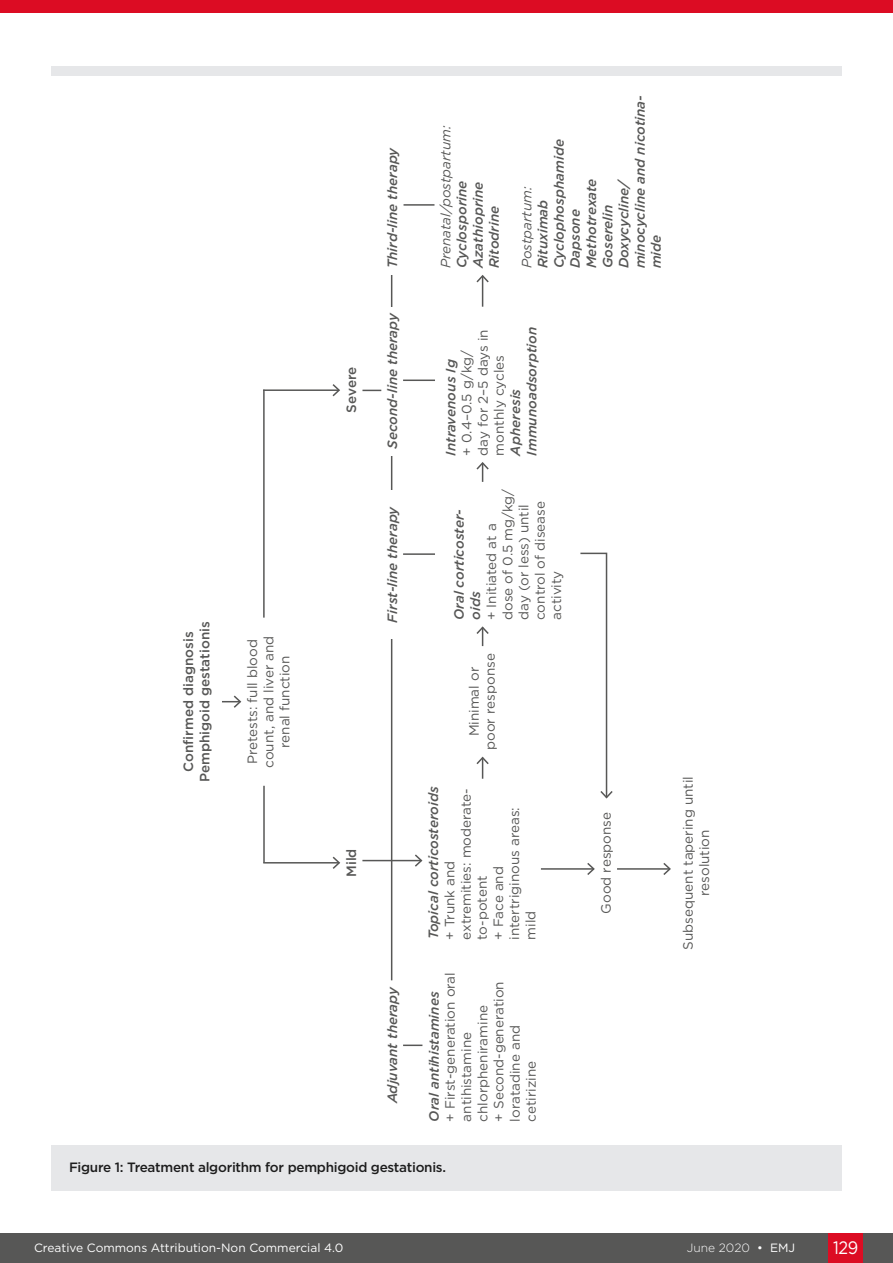
<style>
.page{position:relative;width:893px;height:1263px;background:#fff}
.page>*{position:absolute;margin:0;border:0;box-sizing:border-box;transform-origin:0 0}
.t1{font:18px "Gotham";color:#fff;scale:.9 1}
.t2{font:13.5px/16.2px "Gotham";color:#575756}
.t3{font:italic 500 13.5px/16.2px "Gotham";color:#575756}
.t4{font:500 13.5px "Gotham";letter-spacing:-.02em;color:#1d1d1d}
.t5{font:500 13.5px "Gotham";color:#575756}
.t6{font:italic 13.5px "Gotham";color:#575756}
.t7{font:12px "Gotham";color:#fff}
.t8{font:300 12px "Gotham";color:#fff}
.s1{font-weight:400}
</style>
<div class="page">
<div style="left:0;top:1233px;width:893px;height:30px;background:#575756"></div>
<div style="left:829px;top:1233px;width:34px;height:30px;background:#dc0c23"></div>
<div style="left:0;top:0;width:893px;height:13px;background:#dc0c23"></div>
<svg style="left:222px;top:695px;width:20px;height:13px"></svg>
<hr style="left:263px;top:862px;width:76px;height:1px;background:#575756">
<svg style="left:331px;top:856px;width:10px;height:13px"></svg>
<hr style="left:263px;top:786px;width:2px;height:77px;background:#575756">
<hr style="left:263px;top:389px;width:76px;height:2px;background:#575756">
<svg style="left:331px;top:384px;width:9px;height:13px"></svg>
<hr style="left:263px;top:390px;width:2px;height:228px;background:#575756">
<svg style="left:403px;top:1044px;width:19px;height:2px"></svg>
<hr style="left:391px;top:145px;width:1px;height:835px;background:#575756">
<div style="left:381px;top:491px;width:22px;height:148px;background:#fff"></div>
<div style="left:381px;top:307px;width:22px;height:148px;background:#fff"></div>
<div style="left:381px;top:141px;width:22px;height:134px;background:#fff"></div>
<hr style="left:403px;top:553px;width:32px;height:2px;background:#575756">
<hr style="left:403px;top:379px;width:32px;height:2px;background:#575756">
<hr style="left:403px;top:204px;width:31px;height:2px;background:#575756">
<svg style="left:476px;top:756px;width:13px;height:23px"></svg>
<svg style="left:476px;top:626px;width:13px;height:20px"></svg>
<svg style="left:476px;top:462px;width:13px;height:20px"></svg>
<hr style="left:482px;top:276px;width:1px;height:31px;background:#575756">
<svg style="left:476px;top:275px;width:13px;height:9px"></svg>
<hr style="left:541px;top:868px;width:53px;height:2px;background:#575756">
<svg style="left:586px;top:863px;width:9px;height:12px"></svg>
<hr style="left:617px;top:868px;width:53px;height:2px;background:#575756">
<svg style="left:662px;top:863px;width:9px;height:12px"></svg>
<div style="left:51px;top:67px;width:791px;height:9px;background:#e6e7e9"></div>
<div style="left:51px;top:1145px;width:791px;height:45px;background:#e6e7e9"></div>
<svg style="left:362px;top:390px;width:19px;height:1px"></svg>
<hr style="left:362px;top:860px;width:59px;height:1px;background:#575756">
<svg style="left:413px;top:854px;width:10px;height:13px"></svg>
<svg style="left:580px;top:552px;width:33px;height:247px"></svg>
<p class="t5" style="left:180px;top:772px;width:142px;rotate:-90deg">Confirmed diagnosis</p>
<p class="t5" style="left:196px;top:782px;width:162px;rotate:-90deg">Pemphigoid gestationis</p>
<p class="t2" style="left:244px;top:768px;width:134px;text-align:center;rotate:-90deg">Pretests: full blood count, and liver and renal function</p>
<p class="t5" style="left:342px;top:412px;width:47px;rotate:-90deg">Severe</p>
<p class="t5" style="left:342px;top:877px;width:30px;rotate:-90deg">Mild</p>
<p class="t3" style="left:384px;top:268px;width:123px;rotate:-90deg">Third-line therapy</p>
<p class="t3" style="left:384px;top:449px;width:138px;rotate:-90deg">Second-line therapy</p>
<p class="t3" style="left:384px;top:623px;width:119px;rotate:-90deg">First-line therapy</p>
<p class="t3" style="left:384px;top:1103px;width:119px;rotate:-90deg">Adjuvant therapy</p>
<p class="t6" style="left:437px;top:268px;width:144px;rotate:-90deg">Prenatal/postpartum:</p>
<p class="t3" style="left:453px;top:268px;width:89px;rotate:-90deg">Cyclosporine</p>
<p class="t3" style="left:470px;top:268px;width:88px;rotate:-90deg">Azathioprine</p>
<p class="t3" style="left:486px;top:268px;width:64px;rotate:-90deg">Ritodrine</p>
<p class="t3" style="left:632px;top:268px;width:175px;rotate:-90deg">minocycline and nicotina&shy;mide</p>
<p class="t3" style="left:551px;top:268px;width:131px;rotate:-90deg">Cyclophosphamide</p>
<p class="t3" style="left:615px;top:268px;width:93px;rotate:-90deg">Doxycycline/</p>
<p class="t3" style="left:583px;top:268px;width:91px;rotate:-90deg">Methotrexate</p>
<p class="t6" style="left:518px;top:268px;width:83px;rotate:-90deg">Postpartum:</p>
<p class="t3" style="left:534px;top:268px;width:70px;rotate:-90deg">Rituximab</p>
<p class="t3" style="left:599px;top:268px;width:65px;rotate:-90deg">Goserelin</p>
<p class="t3" style="left:567px;top:268px;width:61px;rotate:-90deg">Dapsone</p>
<p class="t3" style="left:523px;top:455px;width:130px;rotate:-90deg">Immunoadsorption</p>
<p class="t2" style="left:458px;top:455px;width:127px;rotate:-90deg">+ 0.4–0.5 g/kg/ day for 2–5 days in monthly cycles</p>
<p class="t3" style="left:442px;top:455px;width:98px;rotate:-90deg">Intravenous Ig</p>
<p class="t3" style="left:507px;top:455px;width:68px;rotate:-90deg">Apheresis</p>
<p class="t2" style="left:483px;top:620px;width:133px;rotate:-90deg">+ Initiated at a dose of 0.5 mg/kg/ day (or less) until control of disease activity</p>
<p class="t3" style="left:451px;top:620px;width:112px;rotate:-90deg">Oral corticoster&shy;oids</p>
<p class="t2" style="left:466px;top:750px;width:98px;text-align:center;rotate:-90deg">Minimal or poor response</p>
<p class="t3" style="left:425px;top:939px;width:155px;rotate:-90deg">Topical corticosteroids</p>
<p class="t2" style="left:441px;top:940px;width:153px;rotate:-90deg">+ Trunk and extremities: moderate&shy;to-potent</p>
<p class="t2" style="left:490px;top:940px;width:134px;rotate:-90deg">+ Face and intertriginous areas: mild</p>
<p class="t2" style="left:442px;top:1121px;width:151px;rotate:-90deg">+ First-generation oral antihistamine chlorpheniramine</p>
<p class="t2" style="left:490px;top:1121px;width:142px;rotate:-90deg">+ Second-generation loratadine and cetirizine</p>
<p class="t3" style="left:426px;top:1121px;width:132px;rotate:-90deg">Oral antihistamines</p>
<p class="t2" style="left:597px;top:914px;width:103px;rotate:-90deg">Good response</p>
<p class="t4" style="left:69px;top:1159px;width:379px">Figure 1: Treatment algorithm for pemphigoid gestationis.</p>
<p class="t2" style="left:680px;top:949px;width:175px;text-align:center;rotate:-90deg">Subsequent tapering until resolution</p>
<p class="t7" style="left:34px;top:1240px;width:311px">Creative Commons Attribution-Non Commercial 4.0</p>
<p class="t8" style="left:687px;top:1240px;width:110px">June 2020 <span class="s1">• EMJ</span></p>
<h1 class="t1" style="left:833px;top:1236px;width:30px">129</h1>
</div>
